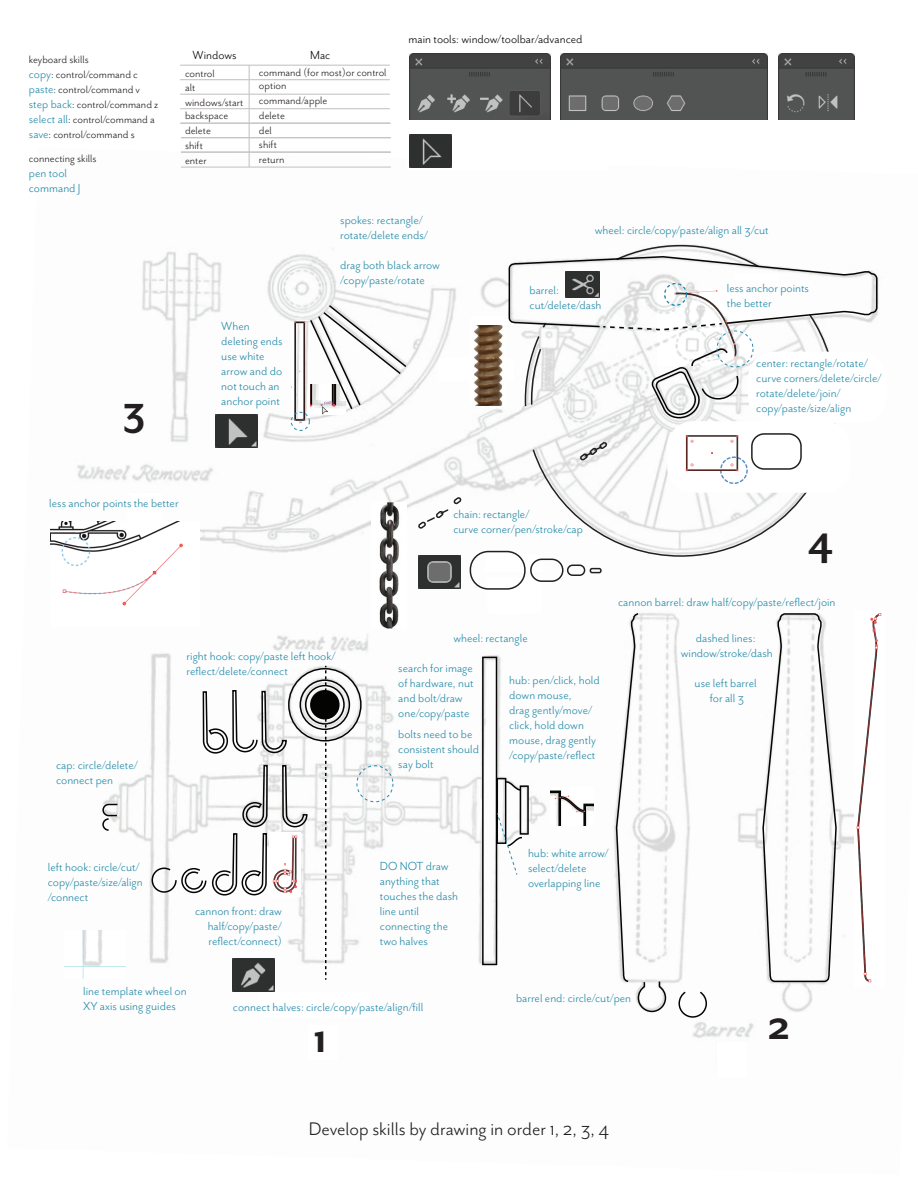
<style>
.page{position:relative;width:918px;height:1188px;background:#fff}
.page>*{position:absolute;margin:0;border:0;box-sizing:border-box;transform-origin:0 0}
.t1{font:700 46.5px "Mr Eaves San OT";color:#231f20}
.t2{font:21px "Mr Eaves San OT";color:#231f20}
.t3{font:13.5px/15px "Mr Eaves San OT";color:#238aa9}
.t4{font:13.5px "Mr Eaves San OT";color:#040503}
.t5{font:12.3px/15px "Mr Eaves San OT";color:#231f20}
.s1{font-size:13.5px;color:#238aa9}
</style>
<div class="page">
<img style="left:64px;top:148px;width:815px;height:890px">
<img style="left:310px;top:411px;width:36px;height:4px">
<svg style="left:678px;top:990px;width:30px;height:28px"></svg>
<svg style="left:615px;top:612px;width:52px;height:425px"></svg>
<svg style="left:102px;top:803px;width:17px;height:29px"></svg>
<svg style="left:151px;top:764px;width:118px;height:132px"></svg>
<svg style="left:202px;top:689px;width:86px;height:65px"></svg>
<svg style="left:281px;top:764px;width:27px;height:64px"></svg>
<div style="left:288px;top:668px;width:74px;height:74px;border:2px solid #040503;border-radius:50%"></div>
<div style="left:300px;top:679px;width:50px;height:51px;border:2px solid #040503;border-radius:50%"></div>
<div style="left:310px;top:690px;width:30px;height:30px;background:#040503;border-radius:50%"></div>
<div style="left:305px;top:685px;width:40px;height:40px;border:2px solid #040503;border-radius:50%"></div>
<svg style="left:325px;top:666px;width:1px;height:314px"></svg>
<svg style="left:762px;top:612px;width:76px;height:425px"></svg>
<div style="left:439px;top:358px;width:74px;height:22px;background:#fff"></div>
<svg style="left:417px;top:496px;width:46px;height:34px"></svg>
<svg style="left:531px;top:422px;width:306px;height:136px"></svg>
<img style="left:372px;top:502px;width:35px;height:126px">
<img style="left:470px;top:318px;width:36px;height:87px">
<div style="left:472px;top:316px;width:35px;height:8px;background:#fff"></div>
<svg style="left:309px;top:304px;width:99px;height:107px"></svg>
<div style="left:520px;top:785px;width:9px;height:50px;border:2px solid #040503"></div>
<div style="left:496px;top:778px;width:10px;height:66px;border:2px solid #040503"></div>
<div style="left:482px;top:657px;width:15px;height:308px;border:2px solid #040503"></div>
<svg style="left:504px;top:781px;width:18px;height:10px"></svg>
<img style="left:551px;top:788px;width:43px;height:37px">
<svg style="left:496px;top:812px;width:28px;height:64px"></svg>
<img style="left:269px;top:833px;width:32px;height:63px">
<div style="left:357px;top:765px;width:36px;height:37px;border:1px dashed #238aa9;border-radius:50%"></div>
<img style="left:65px;top:931px;width:60px;height:47px">
<img style="left:854px;top:610px;width:28px;height:378px">
<div style="left:407px;top:154px;width:200px;height:16px;background:#fff"></div>
<div style="left:467px;top:108px;width:13px;height:54px;background:#fff"></div>
<div style="left:534px;top:109px;width:15px;height:54px;background:#fff"></div>
<svg style="left:508px;top:244px;width:370px;height:178px"></svg>
<div style="left:733px;top:273px;width:45px;height:7px;background:#fff"></div>
<div style="left:485px;top:554px;width:57px;height:18px;background:#fff"></div>
<div style="left:487px;top:577px;width:55px;height:36px;background:#fff"></div>
<div style="left:498px;top:597px;width:23px;height:17px;background:#fff"></div>
<img style="left:566px;top:271px;width:34px;height:26px">
<img style="left:409px;top:54px;width:142px;height:65px">
<img style="left:778px;top:54px;width:76px;height:65px">
<img style="left:409px;top:134px;width:42px;height:33px">
<img style="left:216px;top:415px;width:42px;height:33px">
<img style="left:561px;top:54px;width:207px;height:65px">
<hr style="left:180px;top:79px;width:210px;height:1px;background:#c9c4c7">
<hr style="left:180px;top:94px;width:210px;height:1px;background:#c9c4c7">
<hr style="left:180px;top:108px;width:210px;height:1px;background:#c9c4c7">
<hr style="left:180px;top:123px;width:210px;height:1px;background:#c9c4c7">
<hr style="left:181px;top:123px;width:210px;height:1px;background:#c9c4c7">
<hr style="left:181px;top:137px;width:210px;height:1px;background:#c9c4c7">
<hr style="left:181px;top:152px;width:210px;height:1px;background:#c9c4c7">
<hr style="left:181px;top:167px;width:210px;height:1px;background:#c9c4c7">
<hr style="left:180px;top:65px;width:210px;height:1px;background:#c9c4c7">
<hr style="left:249px;top:65px;width:1px;height:102px;background:#c9c4c7">
<div style="left:128px;top:493px;width:34px;height:37px;background:#fff"></div>
<img style="left:50px;top:521px;width:150px;height:106px">
<div style="left:309px;top:1025px;width:29px;height:34px;background:#fff"></div>
<div style="left:260px;top:992px;width:109px;height:25px;background:#fff"></div>
<div style="left:748px;top:352px;width:139px;height:71px;background:#fff;border-radius:26px"></div>
<div style="left:696px;top:89px;width:58px;height:26px;background:#525353"></div>
<div style="left:470px;top:551px;width:56px;height:39px;border:2px solid #231f20;border-radius:18px"></div>
<div style="left:667px;top:421px;width:184px;height:72px;background:#fff;border-radius:26px"></div>
<img style="left:681px;top:435px;width:67px;height:56px">
<div style="left:751px;top:433px;width:51px;height:37px;border:2px solid #231f20;border-radius:12px"></div>
<img style="left:233px;top:958px;width:42px;height:33px">
<img style="left:419px;top:556px;width:42px;height:33px">
<div style="left:530px;top:559px;width:34px;height:23px;border:2px solid #231f20;border-radius:11px"></div>
<div style="left:567px;top:565px;width:18px;height:11px;border:2px solid #231f20;border-radius:5px"></div>
<div style="left:590px;top:568px;width:12px;height:5px;border:2px solid #231f20;border-radius:2px"></div>
<img style="left:658px;top:290px;width:92px;height:75px">
<div style="left:717px;top:331px;width:36px;height:36px;border:1px dashed #238aa9;border-radius:50%"></div>
<img style="left:291px;top:321px;width:19px;height:103px">
<div style="left:291px;top:412px;width:19px;height:19px;border:1px dashed #238aa9;border-radius:50%"></div>
<div style="left:664px;top:283px;width:23px;height:23px;border:1px dashed #238aa9;border-radius:50%"></div>
<p class="t5" style="left:29px;top:52px;width:131px">keyboard skills<br><span class="s1">copy</span>: control/command c <span class="s1">paste</span>: control/command v <span class="s1">step back</span>: control/command z <span class="s1">select all</span>: control/command a <span class="s1">save</span>: control/command s</p>
<p class="t5" style="left:29px;top:151px;width:69px">connecting skills</p>
<p class="t3" style="left:29px;top:166px;width:53px">pen tool command J</p>
<h1 class="t1" style="left:123px;top:385px;width:24px">3</h1>
<p class="t4" style="left:193px;top:47px;width:46px">Windows</p>
<p class="t4" style="left:310px;top:47px;width:22px">Mac</p>
<p class="t5" style="left:185px;top:67px;width:31px;line-height:13.6px">control alt</p>
<p class="t5" style="left:185px;top:95px;width:60px;line-height:13.6px">windows/start backspace</p>
<p class="t5" style="left:185px;top:123px;width:27px">delete shift enter</p>
<p class="t5" style="left:259px;top:65px;width:129px;line-height:13.6px">command (for most)or control option</p>
<p class="t5" style="left:259px;top:93px;width:70px">command/apple delete<br>del</p>
<p class="t5" style="left:259px;top:137px;width:27px">shift return</p>
<p class="t4" style="left:409px;top:32px;width:176px">main tools: window/toolbar/advanced</p>
<p class="t3" style="left:221px;top:318px;width:63px">When deleting ends use white arrow and do not touch an anchor point</p>
<p class="t3" style="left:340px;top:213px;width:89px">spokes: rectangle/ rotate/delete ends/</p>
<p class="t3" style="left:340px;top:258px;width:101px">drag both black arrow /copy/paste/rotate</p>
<p class="t3" style="left:595px;top:222px;width:176px">wheel: circle/copy/paste/align all 3/cut</p>
<p class="t3" style="left:530px;top:283px;width:73px">barrel: cut/delete/dash</p>
<p class="t3" style="left:727px;top:280px;width:84px">less anchor points the better</p>
<p class="t3" style="left:756px;top:355px;width:127px">center: rectangle/rotate/ curve corners/delete/circle/ rotate/delete/join/ copy/paste/size/align</p>
<p class="t3" style="left:49px;top:496px;width:131px">less anchor points the better</p>
<p class="t3" style="left:56px;top:758px;width:83px">cap: circle/delete/ connect pen</p>
<p class="t3" style="left:48px;top:860px;width:97px">left hook: circle/cut/ copy/paste/size/align /connect</p>
<p class="t3" style="left:187px;top:649px;width:150px">right hook: copy/paste left hook/ reflect/delete/connect</p>
<p class="t3" style="left:208px;top:903px;width:76px;text-align:justify;text-indent:-13px">cannon front: draw half/copy/paste/ reflect/connect)</p>
<p class="t3" style="left:453px;top:507px;width:131px">chain: rectangle/<br>curve corner/pen/stroke/cap</p>
<p class="t3" style="left:453px;top:631px;width:76px">wheel: rectangle</p>
<p class="t3" style="left:398px;top:661px;width:77px">search for image of hardware, nut and bolt/draw one/copy/paste</p>
<p class="t3" style="left:398px;top:726px;width:82px">bolts need to be consistent should say bolt</p>
<p class="t3" style="left:509px;top:673px;width:92px">hub: pen/click, hold down mouse,<br>drag gently/move/ click, hold down mouse, drag gently /copy/paste/reflect</p>
<h1 class="t1" style="left:808px;top:515px;width:27px">4</h1>
<p class="t3" style="left:618px;top:594px;width:219px">cannon barrel: draw half/copy/paste/reflect/join</p>
<p class="t3" style="left:681px;top:631px;width:94px;text-align:center">dashed lines: window/stroke/dash</p>
<p class="t3" style="left:695px;top:675px;width:64px;text-align:center">use left barrel for all 3</p>
<p class="t3" style="left:380px;top:858px;width:80px">DO NOT draw anything that touches the dash line until connecting the two halves</p>
<p class="t3" style="left:528px;top:846px;width:82px">hub: white arrow/ select/delete overlapping line</p>
<p class="t3" style="left:83px;top:984px;width:105px">line template wheel on<br>XY axis using guides</p>
<p class="t3" style="left:233px;top:1000px;width:192px">connect halves: circle/copy/paste/align/fill</p>
<h1 class="t1" style="left:314px;top:1012px;width:15px">1</h1>
<p class="t3" style="left:516px;top:991px;width:117px">barrel end: circle/cut/pen</p>
<h2 class="t2" style="left:309px;top:1117px;width:302px">Develop skills by drawing in order 1, 2, 3, 4</h2>
<h1 class="t1" style="left:768px;top:1000px;width:24px">2</h1>
</div>
